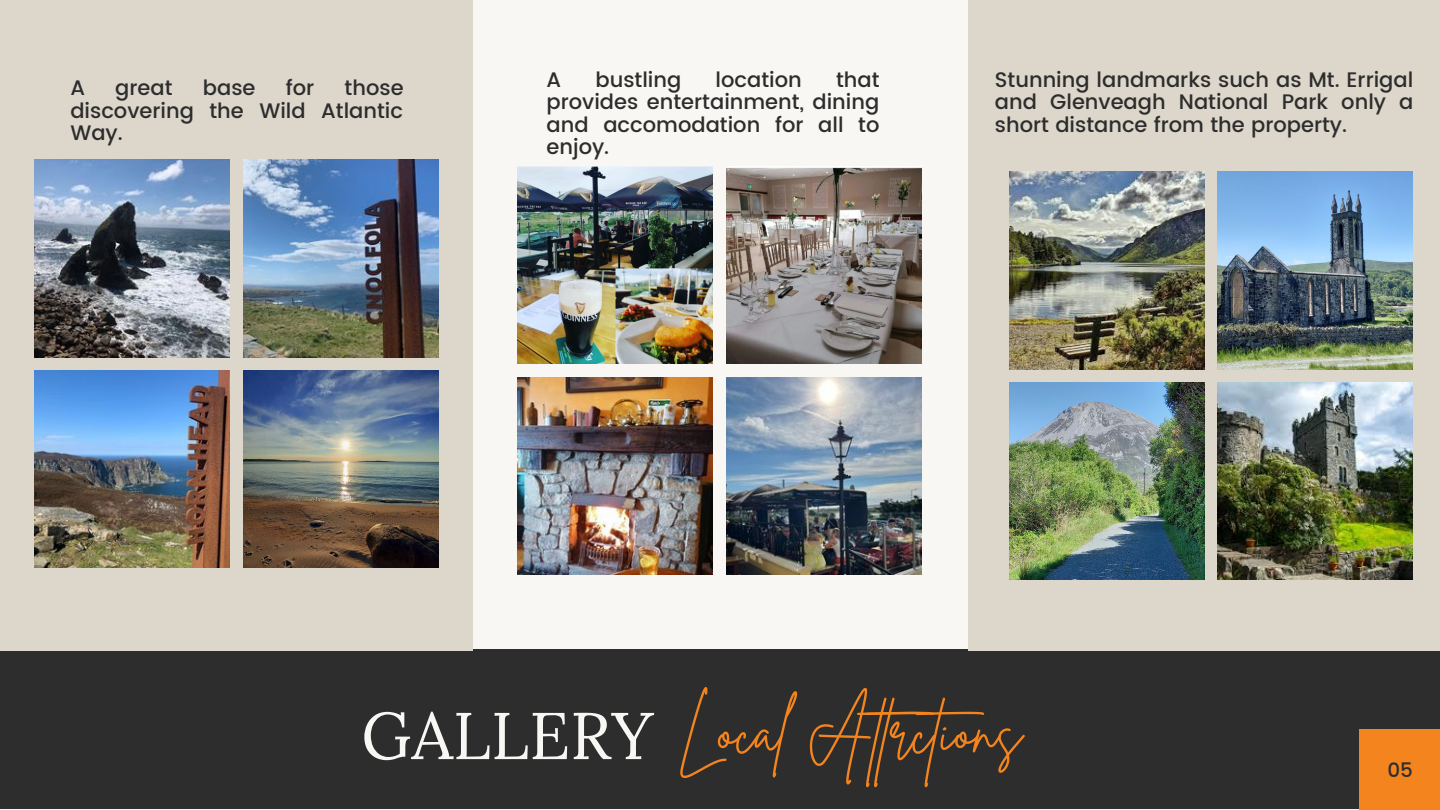
<style>
.page{position:relative;width:1440px;height:810px;background:#f8f7f4}
.page>*{position:absolute;margin:0;border:0;box-sizing:border-box;transform-origin:0 0}
.t1{font:61px "Brittany Signature";color:#f4851e}
.t2{font:500 21px/22.5px "Poppins";color:#2d2d2d;text-align:justify}
.t3{font:500 20px "Poppins";color:#2d2d2d}
.s1{font-family:"Lora";font-size:66px;color:#f8f7f4}
</style>
<div class="page">
<div style="left:0;top:649px;width:1440px;height:160px;background:#2d2d2d"></div>
<div style="left:0;top:0;width:473px;height:650px;background:#dcd6cb"></div>
<div style="left:968px;top:0;width:472px;height:650px;background:#dcd6cb"></div>
<img style="left:35px;top:160px;width:195px;height:197px">
<img style="left:518px;top:166px;width:195px;height:198px">
<img style="left:1009px;top:172px;width:195px;height:197px">
<img style="left:35px;top:371px;width:195px;height:197px">
<img style="left:727px;top:377px;width:195px;height:197px">
<img style="left:1009px;top:383px;width:195px;height:197px">
<img style="left:244px;top:160px;width:195px;height:197px">
<img style="left:727px;top:166px;width:195px;height:198px">
<img style="left:1218px;top:172px;width:195px;height:197px">
<img style="left:244px;top:371px;width:195px;height:197px">
<img style="left:518px;top:377px;width:195px;height:197px">
<img style="left:1218px;top:383px;width:195px;height:197px">
<div style="left:1359px;top:729px;width:81px;height:81px;background:#f4851e"></div>
<p class="t2" style="left:70px;top:77px;width:335px;text-indent:274px">those discovering the Wild Atlantic Way.</p>
<p class="t2" style="left:547px;top:68px;width:16px">A</p>
<p class="t2" style="left:596px;top:68px;width:87px">bustling</p>
<p class="t2" style="left:716px;top:68px;width:88px">location</p>
<p class="t2" style="left:547px;top:68px;width:335px;text-indent:290px">that provides entertainment, dining and accomodation for all to enjoy.</p>
<p class="t2" style="left:70px;top:77px;width:16px">A</p>
<p class="t2" style="left:115px;top:77px;width:59px">great</p>
<p class="t2" style="left:203px;top:77px;width:54px">base</p>
<p class="t2" style="left:286px;top:77px;width:30px">for</p>
<p class="t2" style="left:995px;top:68px;width:420px">Stunning landmarks such as Mt. Errigal and Glenveagh National Park only a short distance from the property.</p>
<h1 class="t1" style="left:361px;top:691px;width:662px"><span class="s1">GALLERY</span> Local Atrctions</h1>
<p class="t3" style="left:1387px;top:758px;width:27px">05</p>
</div>
